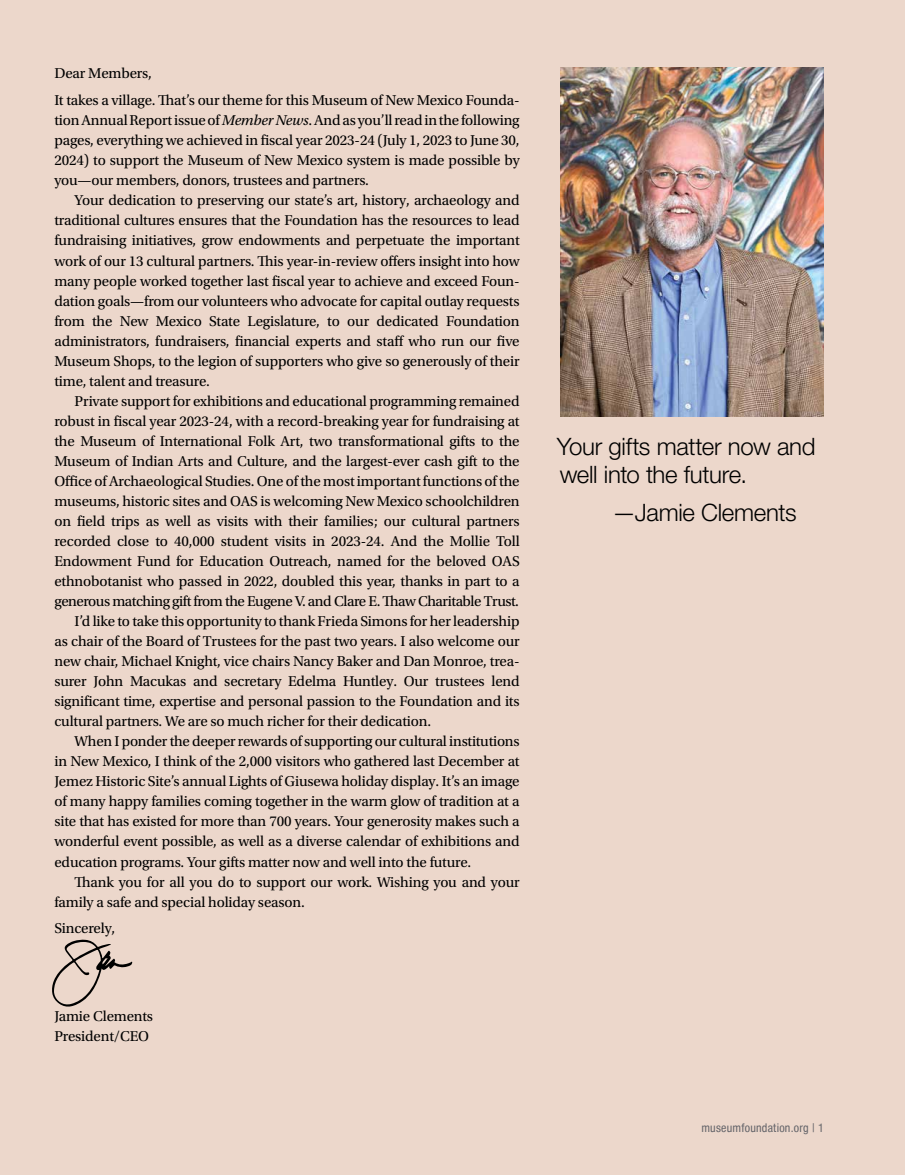
<style>
.page{position:relative;width:905px;height:1175px;background:#fff}
.page>*{position:absolute;margin:0;border:0;box-sizing:border-box;transform-origin:0 0}
.t1{font:300 24px/28.5px "Helvetica Neue LT Std";letter-spacing:-.015em;color:#000}
.t2{font:15px/20.1px "Utopia Std";letter-spacing:-.01em;color:#000}
.t3{font:15px "Utopia Std";letter-spacing:-.03em;color:#000}
.t4{font:condensed 12px "Helvetica Neue Condensed";letter-spacing:.02em;color:#65656a}
.s1{font-style:italic}
</style>
<div class="page">
<div style="left:0;top:0;width:904px;height:1174px;background:#ecd7cb"></div>
<svg style="left:52px;top:939px;width:80px;height:68px"></svg>
<img style="left:560px;top:68px;width:264px;height:348px">
<p class="t2" style="left:54px;top:60px;width:466px;line-height:26.7px">Dear Members,<br>It takes a village. That’s our theme for this Museum of New Mexico Founda-</p>
<p class="t2" style="left:54px;top:111px;width:467px;text-align:justify">tion Annual Report issue of <span class="s1">Member News</span>. And as you’ll read in the following pages, everything we achieved in fiscal year 2023-24 (July 1, 2023 to June 30, 2024) to support the Museum of New Mexico system is made possible by you—our members, donors, trustees and partners.</p>
<p class="t2" style="left:54px;top:191px;width:467px;text-align:justify;text-indent:20px">Your dedication to preserving our state’s art, history, archaeology and traditional cultures ensures that the Foundation has the resources to lead fundraising initiatives, grow endowments and perpetuate the important work of our 13 cultural partners. This year-in-review offers insight into how many people worked together last fiscal year to achieve and exceed Foun&shy;dation goals—from our volunteers who advocate for capital outlay requests from the New Mexico State Legislature, to our dedicated Foundation administrators, fundraisers, financial experts and staff who run our five Museum Shops, to the legion of supporters who give so generously of their time, talent and treasure.</p>
<p class="t2" style="left:75px;top:391px;width:446px">Private support for exhibitions and educational programming remained</p>
<p class="t2" style="left:54px;top:411px;width:466px">robust in fiscal year 2023-24, with a record-breaking year for fundraising at</p>
<p class="t2" style="left:54px;top:431px;width:466px">the Museum of International Folk Art, two transformational gifts to the</p>
<p class="t2" style="left:54px;top:451px;width:466px">Museum of Indian Arts and Culture, and the largest-ever cash gift to the</p>
<p class="t2" style="left:54px;top:471px;width:466px">Office of Archaeological Studies. One of the most important functions of the</p>
<p class="t2" style="left:54px;top:491px;width:467px">museums, historic sites and OAS is welcoming New Mexico schoolchildren</p>
<p class="t2" style="left:54px;top:511px;width:466px">on field trips as well as visits with their families; our cultural partners</p>
<p class="t2" style="left:54px;top:531px;width:467px">recorded close to 40,000 student visits in 2023-24. And the Mollie Toll</p>
<p class="t2" style="left:54px;top:551px;width:467px">Endowment Fund for Education Outreach, named for the beloved OAS</p>
<p class="t2" style="left:54px;top:571px;width:467px">ethnobotanist who passed in 2022, doubled this year, thanks in part to a</p>
<p class="t3" style="left:54px;top:593px;width:466px">generous matching gift from the Eugene V. and Clare E. Thaw Charitable Trust.</p>
<p class="t2" style="left:75px;top:611px;width:446px">I’d like to take this opportunity to thank Frieda Simons for her leadership</p>
<p class="t2" style="left:54px;top:631px;width:467px">as chair of the Board of Trustees for the past two years. I also welcome our</p>
<p class="t2" style="left:54px;top:651px;width:466px">new chair, Michael Knight, vice chairs Nancy Baker and Dan Monroe, trea-</p>
<p class="t2" style="left:54px;top:671px;width:467px">surer John Macukas and secretary Edelma Huntley. Our trustees lend</p>
<p class="t2" style="left:54px;top:691px;width:467px">significant time, expertise and personal passion to the Foundation and its</p>
<p class="t2" style="left:54px;top:711px;width:378px">cultural partners. We are so much richer for their dedication.</p>
<p class="t2" style="left:75px;top:731px;width:446px">When I ponder the deeper rewards of supporting our cultural institutions</p>
<p class="t2" style="left:54px;top:751px;width:466px">in New Mexico, I think of the 2,000 visitors who gathered last December at</p>
<p class="t2" style="left:54px;top:771px;width:466px">Jemez Historic Site’s annual Lights of Giusewa holiday display. It’s an image</p>
<p class="t2" style="left:54px;top:791px;width:466px">of many happy families coming together in the warm glow of tradition at a</p>
<p class="t2" style="left:54px;top:811px;width:466px">site that has existed for more than 700 years. Your generosity makes such a</p>
<p class="t2" style="left:54px;top:831px;width:466px">wonderful event possible, as well as a diverse calendar of exhibitions and</p>
<p class="t2" style="left:54px;top:852px;width:418px">education programs. Your gifts matter now and well into the future.</p>
<p class="t2" style="left:75px;top:872px;width:446px">Thank you for all you do to support our work. Wishing you and your</p>
<p class="t2" style="left:54px;top:892px;width:252px">family a safe and special holiday season.</p>
<p class="t2" style="left:54px;top:918px;width:62px">Sincerely,</p>
<p class="t2" style="left:54px;top:1006px;width:100px">Jamie Clements<br>President/CEO</p>
<h1 class="t1" style="left:557px;top:432px;width:260px">Your gifts matter now and well into the future.</h1>
<h1 class="t1" style="left:612px;top:497px;width:186px">—Jamie Clements</h1>
<p class="t4" style="left:701px;top:1120px;width:124px">museumfoundation.org | 1</p>
</div>
